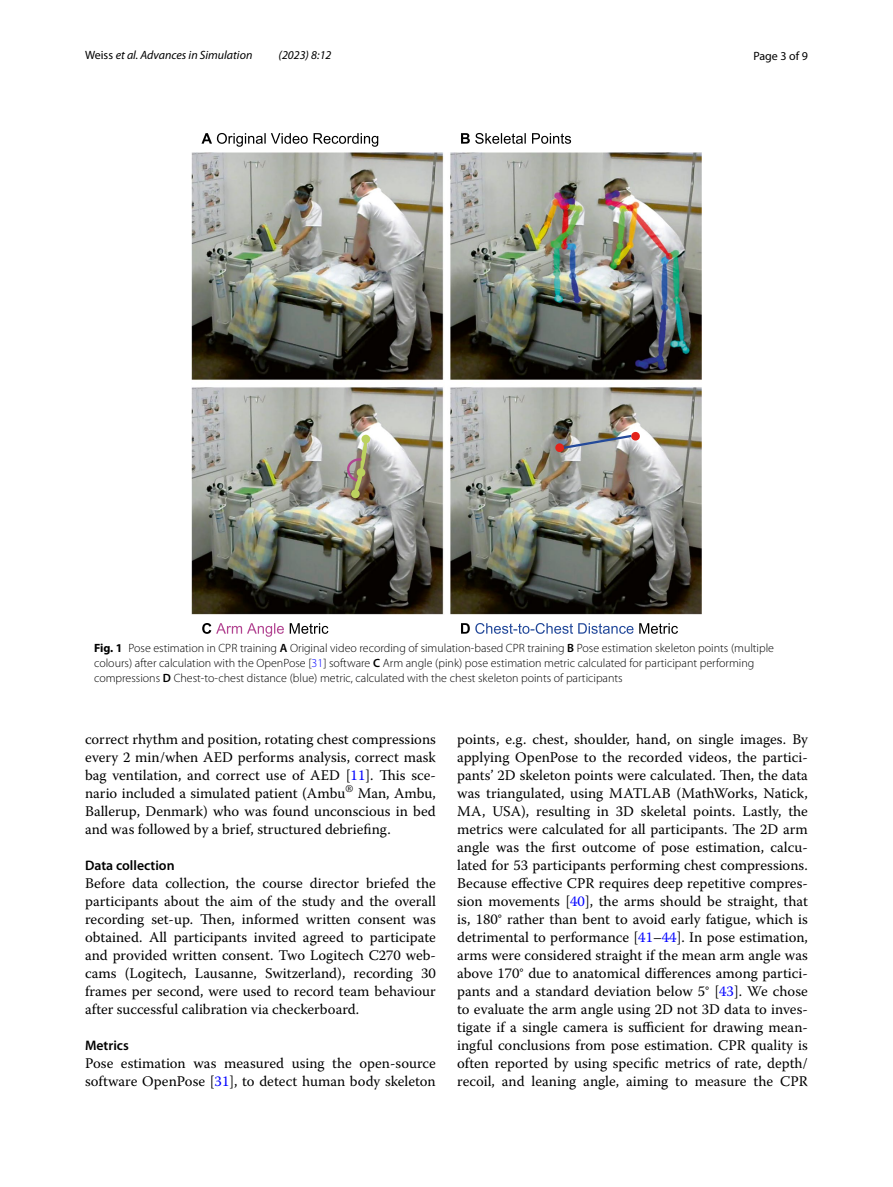
<style>
.page{position:relative;width:893px;height:1187px;background:#fff}
.page>*{position:absolute;margin:0;border:0;box-sizing:border-box;transform-origin:0 0}
.t1{font:14.7px/18px "Warnock Pro";color:#000;text-align:justify}
.t2{font:600 13.8px "Myriad Pro";color:#000}
.t3{font:300 12px/15px "Myriad Pro";color:#000}
.t4{font:italic 12px "Myriad Pro";color:#000}
.t5{font:12px "Myriad Pro";color:#000}
.s1{font-style:normal}
.s2{font-weight:700}
.s3{font-weight:600}
.s4{color:#00f}
</style>
<div class="page">
<img style="left:191px;top:152px;width:511px;height:462px">
<svg style="left:201px;top:133px;width:177px;height:14px"></svg>
<svg style="left:461px;top:133px;width:110px;height:11px"></svg>
<svg style="left:202px;top:623px;width:82px;height:13px"></svg>
<svg style="left:290px;top:623px;width:38px;height:10px"></svg>
<svg style="left:461px;top:623px;width:172px;height:10px"></svg>
<svg style="left:639px;top:623px;width:39px;height:10px"></svg>
<div style="left:361px;top:434px;width:9px;height:9px;background:#bcd25f;border-radius:50%"></div>
<div style="left:351px;top:489px;width:9px;height:9px;background:#bcd25f;border-radius:50%"></div>
<svg style="left:346px;top:439px;width:21px;height:56px"></svg>
<div style="left:555px;top:443px;width:9px;height:9px;background:#e3231b;border-radius:50%"></div>
<div style="left:631px;top:432px;width:9px;height:8px;background:#e3231b;border-radius:50%"></div>
<svg style="left:561px;top:433px;width:73px;height:17px"></svg>
<p class="t4" style="left:85px;top:48px;width:169px"><span class="s1">Weiss</span> et al. Advances in Simulation</p>
<p class="t4" style="left:279px;top:48px;width:54px">(2023) 8:12</p>
<p class="t5" style="left:753px;top:48px;width:56px">Page 3 of 9</p>
<p class="t3" style="left:94px;top:640px;width:682px"><span class="s2">Fig. 1</span> Pose estimation in CPR training <span class="s3">A</span> Original video recording of simulation-based CPR training <span class="s3">B</span> Pose estimation skeleton points (multiple colours) after calculation with the OpenPose [<span class="s4">31</span>] software <span class="s3">C</span> Arm angle (pink) pose estimation metric calculated for participant performing compressions <span class="s3">D</span> Chest-to-chest distance (blue) metric, calculated with the chest skeleton points of participants</p>
<p class="t1" style="left:85px;top:729px;width:352px">correct rhythm and position, rotating chest compressions every 2 min/when AED performs analysis, correct mask bag ventilation, and correct use of AED [<span class="s4">11</span>]. This sce&shy;nario included a simulated patient (Ambu<sup>®</sup> Man, Ambu, Ballerup, Denmark) who was found unconscious in bed and was followed by a brief, structured debriefing.</p>
<p class="t2" style="left:85px;top:856px;width:91px">Data collection</p>
<p class="t1" style="left:85px;top:873px;width:352px">Before data collection, the course director briefed the participants about the aim of the study and the overall recording set-up. Then, informed written consent was obtained. All participants invited agreed to participate and provided written consent. Two Logitech C270 web&shy;cams (Logitech, Lausanne, Switzerland), recording 30 frames per second, were used to record team behaviour after successful calibration via checkerboard.</p>
<p class="t2" style="left:85px;top:1036px;width:45px">Metrics</p>
<p class="t1" style="left:85px;top:1053px;width:352px">Pose estimation was measured using the open-source software OpenPose [<span class="s4">31</span>], to detect human body skeleton</p>
<p class="t1" style="left:457px;top:729px;width:352px">points, e.g. chest, shoulder, hand, on single images. By applying OpenPose to the recorded videos, the partici&shy;pants’ 2D skeleton points were calculated. Then, the data was triangulated, using MATLAB (MathWorks, Natick, MA, USA), resulting in 3D skeletal points. Lastly, the metrics were calculated for all participants. The 2D arm angle was the first outcome of pose estimation, calcu&shy;lated for 53 participants performing chest compressions.<br>Because effective CPR requires deep repetitive compres&shy;sion movements [<span class="s4">40</span>], the arms should be straight, that is, 180° rather than bent to avoid early fatigue, which is detrimental to performance [<span class="s4">41</span>–<span class="s4">44</span>]. In pose estimation, arms were considered straight if the mean arm angle was above 170° due to anatomical differences among partici&shy;pants and a standard deviation below 5° [<span class="s4">43</span>]. We chose to evaluate the arm angle using 2D not 3D data to inves&shy;tigate if a single camera is sufficient for drawing mean&shy;ingful conclusions from pose estimation. CPR quality is often reported by using specific metrics of rate, depth/ recoil, and leaning angle, aiming to measure the CPR</p>
</div>
